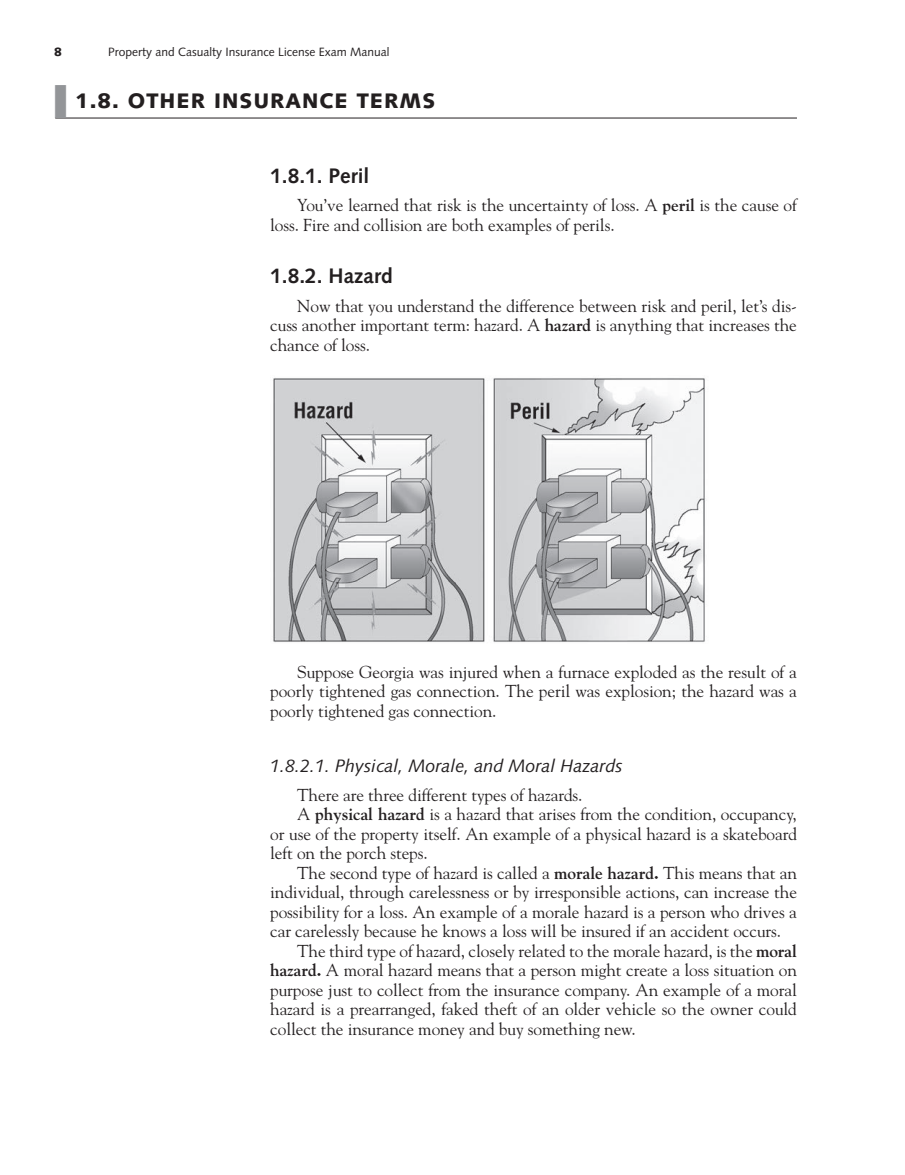
<style>
.page{position:relative;width:905px;height:1175px;background:#fff}
.page>*{position:absolute;margin:0;border:0;box-sizing:border-box;transform-origin:0 0}
.A_Head{font:900 21px "Syntax LT Std";letter-spacing:.05em;color:#231f20}
.B_Head{font:700 21px "Syntax LT Std";color:#231f20}
.C_Head{font:italic 18px "Syntax LT Std";color:#231f20}
.TX{font:17.25px/19.5px "Goudy Std";letter-spacing:-.005em;color:#231f20;text-align:justify}
.t1{font:12px "Syntax LT Std";color:#231f20}
.t2{font:900 12px "Syntax LT Std";color:#231f20}
.s1{font-weight:700}
</style>
<div class="page">
<hr style="left:55px;top:118px;width:742px;height:1px;background:#231f20">
<img style="left:273px;top:378px;width:432px;height:264px">
<p class="t2" style="left:54px;top:45px;width:9px">8</p>
<p class="t1" style="left:108px;top:45px;width:283px">Property and Casualty Insurance License Exam Manual</p>
<p class="A_Head" style="left:75px;top:89px;width:359px">1.8. OTHER INSURANCE TE RMS</p>
<p class="B_Head" style="left:270px;top:164px;width:101px">1.8.1. Peril</p>
<p class="TX" style="left:270px;top:195px;width:528px;text-indent:27px">You’ve learned that risk is the uncertainty of loss. A <span class="s1">peril</span> is the cause of loss. Fire and collision are both examples of perils.</p>
<p class="B_Head" style="left:270px;top:264px;width:124px">1.8.2. Hazard</p>
<p class="TX" style="left:270px;top:296px;width:528px;text-indent:27px">Now that you understand the difference between risk and peril, let’s dis&shy;cuss another important term: hazard. A <span class="s1">hazard</span> is anything that increases the chance of loss.</p>
<p class="TX" style="left:270px;top:661px;width:528px;text-indent:27px">Suppose Georgia was injured when a furnace exploded as the result of a poorly tightened gas connection. The peril was explosion; the hazard was a poorly tightened gas connection.</p>
<p class="C_Head" style="left:270px;top:755px;width:354px">1.8.2.1. Physical, Morale, and Moral Hazards</p>
<p class="TX" style="left:297px;top:784px;width:287px">There are three different types of hazards.</p>
<p class="TX" style="left:270px;top:804px;width:528px;text-indent:27px">A <span class="s1">physical hazard</span> is a hazard that arises from the condition, occupancy, or use of the property itself. An example of a physical hazard is a skateboard left on the porch steps.</p>
<p class="TX" style="left:270px;top:862px;width:528px;text-indent:27px">The second type of hazard is called a <span class="s1">morale hazard.</span> This means that an individual, through carelessness or by irresponsible actions, can increase the possibility for a loss. An example of a morale hazard is a person who drives a car carelessly because he knows a loss will be insured if an accident occurs.</p>
<p class="TX" style="left:270px;top:940px;width:528px;text-indent:27px">The third type of hazard, closely related to the morale hazard, is the <span class="s1">moral hazard.</span> A moral hazard means that a person might create a loss situation on purpose just to collect from the insurance company. An example of a moral hazard is a prearranged, faked theft of an older vehicle so the owner could collect the insurance money and buy something new.</p>
</div>
